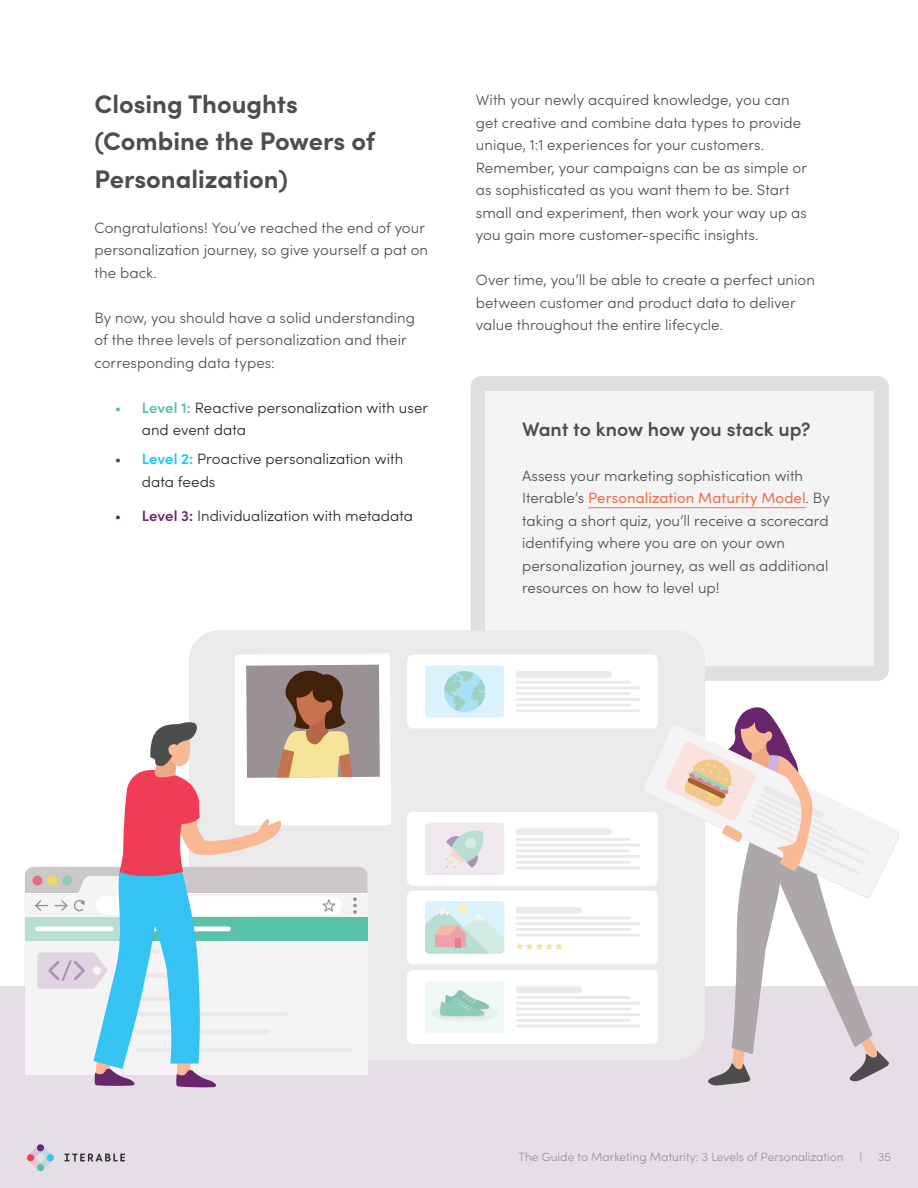
<style>
.page{position:relative;width:918px;height:1188px;background:#fff}
.page>*{position:absolute;margin:0;border:0;box-sizing:border-box;transform-origin:0 0}
.t1{font:700 25.5px/37.5px "Sofia Pro";color:#4e4d4d}
.t2{font:600 19.5px "Sofia Pro";letter-spacing:-.005em;color:#4e4d4d}
.t3{font:300 15px/22.5px "Sofia Pro";letter-spacing:.005em;color:#4e4d4d}
.t4{font:300 15px/22.5px "Sofia Pro";letter-spacing:.005em;color:#222529}
.t5{font:300 12px "Sofia Pro";color:#999093}
.s1{color:#5ac1a7}
.s2{font-weight:600;color:#5ac1a7}
.s3{color:#4e4d4d}
.s4{font-weight:600;color:#20c4f4}
.s5{color:#6b276e}
.s6{font-weight:600;color:#6b276e}
.s7{font-weight:400;color:#f36e4c}
</style>
<div class="page">
<div style="left:0;top:986px;width:918px;height:202px;background:#e6dee6"></div>
<div style="left:471px;top:376px;width:418px;height:305px;background:#e0dedf;border-radius:11px"></div>
<div style="left:486px;top:391px;width:388px;height:275px;background:#f5f4f4"></div>
<div style="left:189px;top:630px;width:516px;height:430px;background:#ebe9ea;border-radius:30px"></div>
<div style="left:407px;top:970px;width:251px;height:74px;background:#fff;border-radius:5px"></div>
<div style="left:425px;top:981px;width:79px;height:52px;background:#f0f9f6;border-radius:4px"></div>
<div style="left:516px;top:986px;width:66px;height:7px;background:#ebe9ea;border-radius:3px"></div>
<hr style="left:516px;top:996px;width:115px;height:3px;background:#ebe9ea">
<hr style="left:516px;top:1002px;width:124px;height:3px;background:#ebe9ea">
<hr style="left:516px;top:1008px;width:115px;height:2px;background:#ebe9ea">
<hr style="left:516px;top:1013px;width:124px;height:3px;background:#ebe9ea">
<hr style="left:516px;top:1019px;width:115px;height:3px;background:#ebe9ea">
<hr style="left:516px;top:1025px;width:124px;height:3px;background:#ebe9ea">
<div style="left:431px;top:1004px;width:67px;height:18px;background:#e8f0ee;border-radius:50%"></div>
<svg style="left:440px;top:990px;width:50px;height:28px"></svg>
<div style="left:407px;top:655px;width:251px;height:74px;background:#fff;border-radius:5px"></div>
<div style="left:516px;top:671px;width:96px;height:7px;background:#ebe9ea;border-radius:3px"></div>
<hr style="left:516px;top:681px;width:115px;height:3px;background:#ebe9ea">
<hr style="left:516px;top:686px;width:124px;height:3px;background:#ebe9ea">
<hr style="left:516px;top:692px;width:115px;height:3px;background:#ebe9ea">
<hr style="left:516px;top:698px;width:124px;height:3px;background:#ebe9ea">
<hr style="left:516px;top:704px;width:115px;height:3px;background:#ebe9ea">
<hr style="left:516px;top:709px;width:124px;height:3px;background:#ebe9ea">
<div style="left:425px;top:665px;width:79px;height:53px;background:#dbf1fb;border-radius:4px"></div>
<svg style="left:444px;top:671px;width:41px;height:41px"></svg>
<div style="left:407px;top:891px;width:251px;height:73px;background:#fff;border-radius:5px"></div>
<div style="left:516px;top:907px;width:66px;height:7px;background:#ebe9ea;border-radius:3px"></div>
<hr style="left:516px;top:917px;width:115px;height:2px;background:#ebe9ea">
<hr style="left:516px;top:922px;width:124px;height:3px;background:#ebe9ea">
<hr style="left:516px;top:928px;width:115px;height:3px;background:#ebe9ea">
<hr style="left:516px;top:934px;width:124px;height:3px;background:#ebe9ea">
<svg style="left:516px;top:943px;width:47px;height:7px"></svg>
<svg style="left:425px;top:901px;width:79px;height:53px;background:#d3e0df"></svg>
<div style="left:455px;top:938px;width:6px;height:9px;background:#e57e8a"></div>
<div style="left:407px;top:812px;width:251px;height:74px;background:#fff;border-radius:5px"></div>
<div style="left:425px;top:823px;width:79px;height:52px;background:#efe9ef;border-radius:4px"></div>
<div style="left:516px;top:828px;width:96px;height:7px;background:#ebe9ea;border-radius:3px"></div>
<hr style="left:516px;top:838px;width:115px;height:3px;background:#ebe9ea">
<hr style="left:516px;top:844px;width:124px;height:3px;background:#ebe9ea">
<hr style="left:516px;top:849px;width:115px;height:3px;background:#ebe9ea">
<hr style="left:516px;top:855px;width:124px;height:3px;background:#ebe9ea">
<hr style="left:516px;top:861px;width:115px;height:3px;background:#ebe9ea">
<hr style="left:516px;top:866px;width:124px;height:3px;background:#ebe9ea">
<svg style="left:446px;top:830px;width:38px;height:38px"></svg>
<svg style="left:643px;top:725px;width:256px;height:168px"></svg>
<svg style="left:664px;top:707px;width:225px;height:379px"></svg>
<div style="left:25px;top:894px;width:342px;height:23px;background:#f5f4f4"></div>
<div style="left:33px;top:876px;width:9px;height:10px;background:#e26d79;border-radius:50%"></div>
<div style="left:25px;top:917px;width:342px;height:158px;background:#f5f4f4"></div>
<div style="left:25px;top:917px;width:98px;height:23px;background:#b6ded3"></div>
<svg style="left:35px;top:653px;width:356px;height:435px"></svg>
<hr style="left:588px;top:507px;width:218px;height:1px;background:#f36e4c">
<svg style="left:27px;top:1144px;width:27px;height:28px"></svg>
<svg style="left:65px;top:1154px;width:60px;height:7px"></svg>
<h1 class="t1" style="left:94px;top:83px;width:282px">Closing Thoughts (Combine the Powers of<br>Personalization)</h1>
<p class="t3" style="left:94px;top:215px;width:335px">Congratulations! You’ve reached the end of your personalization journey, so give yourself a pat on the back.</p>
<p class="t3" style="left:94px;top:305px;width:322px">By now, you should have a solid understanding of the three levels of personalization and their corresponding data types:</p>
<p class="t4" style="left:142px;top:395px;width:288px;text-indent:-27px"><span class="s1">•</span> <span class="s2">Level 1:</span> Reactive personalization with user and event data</p>
<p class="t4" style="left:142px;top:447px;width:263px;text-indent:-27px"><span class="s3">•</span> <span class="s4">Level 2:</span> Proactive personalization with data feeds</p>
<p class="t4" style="left:115px;top:503px;width:300px"><span class="s5">•</span> <span class="s6">Level 3:</span> Individualization with metadata</p>
<p class="t3" style="left:476px;top:88px;width:333px">With your newly acquired knowledge, you can get creative and combine data types to provide unique, 1:1 experiences for your customers.<br>Remember, your campaigns can be as simple or as sophisticated as you want them to be. Start small and experiment, then work your way up as you gain more customer-specific insights.</p>
<p class="t3" style="left:476px;top:268px;width:341px">Over time, you’ll be able to create a perfect union between customer and product data to deliver value throughout the entire lifecycle.</p>
<h2 class="t2" style="left:522px;top:414px;width:290px">Want to know how you stack up?</h2>
<p class="t3" style="left:522px;top:463px;width:309px">Assess your marketing sophistication with Iterable’s <span class="s7">Personalization Maturity Model</span>. By taking a short quiz, you’ll receive a scorecard identifying where you are on your own personalization journey, as well as additional resources on how to level up!</p>
<p class="t5" style="left:518px;top:1149px;width:327px">The Guide to Marketing Maturity: 3 Levels of Personalization</p>
<p class="t5" style="left:860px;top:1149px;width:4px">|</p>
<p class="t5" style="left:878px;top:1149px;width:14px">35</p>
</div>
